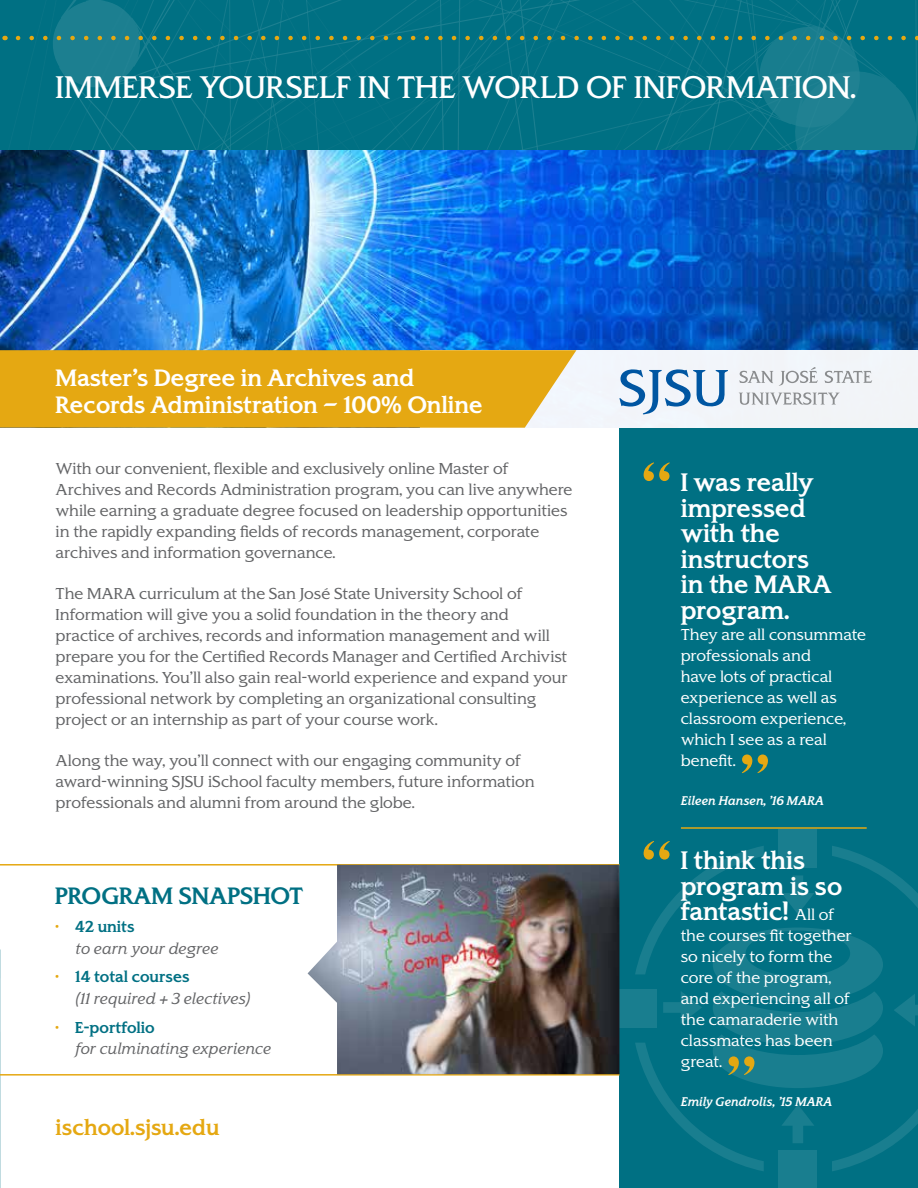
<style>
.page{position:relative;width:918px;height:1188px;background:#fff}
.page>*{position:absolute;margin:0;border:0;box-sizing:border-box;transform-origin:0 0}
.t1{font:29.7px "SJSU Spartan";color:#fff}
.Quote_Body{font:700 24px/25.5px "SJSU Spartan";color:#fff}
.t2{font:700 22.5px/27px "SJSU Spartan";color:#fff}
.t3{font:700 22.5px "SJSU Spartan";color:#007083}
.t4{font:700 21px "SJSU Spartan";color:#e5a812}
.Body_Content{font:300 15px/21px "SJSU Spartan";color:#636466}
.Quote_Body-2{font:300 15px/21px "SJSU Spartan";color:#fff}
.t5{font:italic 300 15px/21.8px "SJSU Spartan";color:#636466}
.Quote_Name{font:italic 700 12px "SJSU Spartan";color:#fff}
.s1{font-style:normal;color:#e5a812}
.s2{font-weight:700;font-style:normal;color:#007083}
.s3{font-weight:300;font-size:15px}
</style>
<div class="page">
<div style="left:619px;top:428px;width:299px;height:760px;background:#007083"></div>
<div style="left:779px;top:1150px;width:38px;height:38px;background:#197e8f"></div>
<div style="left:779px;top:829px;width:38px;height:38px;background:#197e8f"></div>
<div style="left:618px;top:989px;width:38px;height:39px;background:linear-gradient(to bottom,#197e8f,#197e8f)"></div>
<svg style="left:742px;top:754px;width:26px;height:19px"></svg>
<svg style="left:644px;top:462px;width:26px;height:19px"></svg>
<svg style="left:635px;top:841px;width:283px;height:330px"></svg>
<hr style="left:681px;top:827px;width:186px;height:2px;background:#e5a812">
<svg style="left:0;top:0;width:918px;height:150px;background:#057285"></svg>
<svg style="left:18px;top:36px;width:900px;height:4px;background:#438165"></svg>
<svg style="left:0;top:949px;width:1px;height:134px"></svg>
<img style="left:0;top:150px;width:918px;height:200px">
<div style="left:420px;top:350px;width:498px;height:78px;background:#f2f5f9"></div>
<div style="left:0;top:350px;width:576px;height:78px;background:#e5a812"></div>
<svg style="left:619px;top:369px;width:109px;height:45px"></svg>
<svg style="left:825px;top:371px;width:47px;height:12px"></svg>
<svg style="left:739px;top:371px;width:34px;height:12px"></svg>
<svg style="left:739px;top:392px;width:101px;height:13px"></svg>
<svg style="left:779px;top:367px;width:39px;height:19px"></svg>
<hr style="left:0;top:1074px;width:619px;height:2px;background:#e5a812">
<hr style="left:0;top:864px;width:619px;height:2px;background:#e5a812">
<img style="left:308px;top:865px;width:311px;height:209px">
<h1 class="t1" style="left:56px;top:68px;width:802px">IMMERSE YOURSELF IN THE WORLD OF INFORMATION.</h1>
<h2 class="t2" style="left:56px;top:364px;width:428px">Master’s Degree in Archives and<br>Records Administration – 100% Online</h2>
<p class="Body_Content" style="left:56px;top:458px;width:518px">With our convenient, flexible and exclusively online Master of Archives and Records Administration program, you can live anywhere while earning a graduate degree focused on leadership opportunities in the rapidly expanding fields of records management, corporate archives and information governance.</p>
<p class="Body_Content" style="left:56px;top:583px;width:514px">The MARA curriculum at the San José State University School of Information will give you a solid foundation in the theory and practice of archives, records and information management and will prepare you for the Certified Records Manager and Certified Archivist examinations. You’ll also gain real-world experience and expand your professional network by completing an organizational consulting project or an internship as part of your course work.</p>
<p class="Body_Content" style="left:56px;top:751px;width:481px">Along the way, you’ll connect with our engaging community of award-winning SJSU iSchool faculty members, future information professionals and alumni from around the globe.</p>
<h2 class="t3" style="left:55px;top:881px;width:250px">PROGRAM SNAPSHOT</h2>
<p class="t5" style="left:75px;top:916px;width:145px;text-indent:-20px"><span class="s1">•</span> <span class="s2">42 units<br></span>to earn your degree</p>
<p class="t5" style="left:75px;top:966px;width:176px;text-indent:-20px"><span class="s1">•</span> <span class="s2">14 total courses<br></span>(11 required + 3 electives)</p>
<p class="t5" style="left:75px;top:1016px;width:197px;text-indent:-20px"><span class="s1">•</span> <span class="s2">E-portfolio<br></span>for culminating experience</p>
<p class="t4" style="left:56px;top:1113px;width:165px">ischool.sjsu.edu</p>
<p class="Quote_Body" style="left:681px;top:470px;width:152px">I was really impressed with the instructors in the MARA program.</p>
<p class="Quote_Body-2" style="left:681px;top:624px;width:187px">They are all consummate professionals and<br>have lots of practical experience as well as classroom experience, which I see as a real benefit.</p>
<p class="Quote_Name" style="left:681px;top:792px;width:145px">Eileen Hansen, ’16 MARA</p>
<p class="Quote_Body" style="left:681px;top:848px;width:163px">I think this program is so fantastic! <span class="s3">All of</span></p>
<p class="Quote_Body-2" style="left:681px;top:925px;width:172px">the courses fit together so nicely to form the core of the program, and experiencing all of the camaraderie with classmates has been great.</p>
<p class="Quote_Name" style="left:681px;top:1094px;width:153px">Emily Gendrolis, ’15 MARA</p>
</div>
